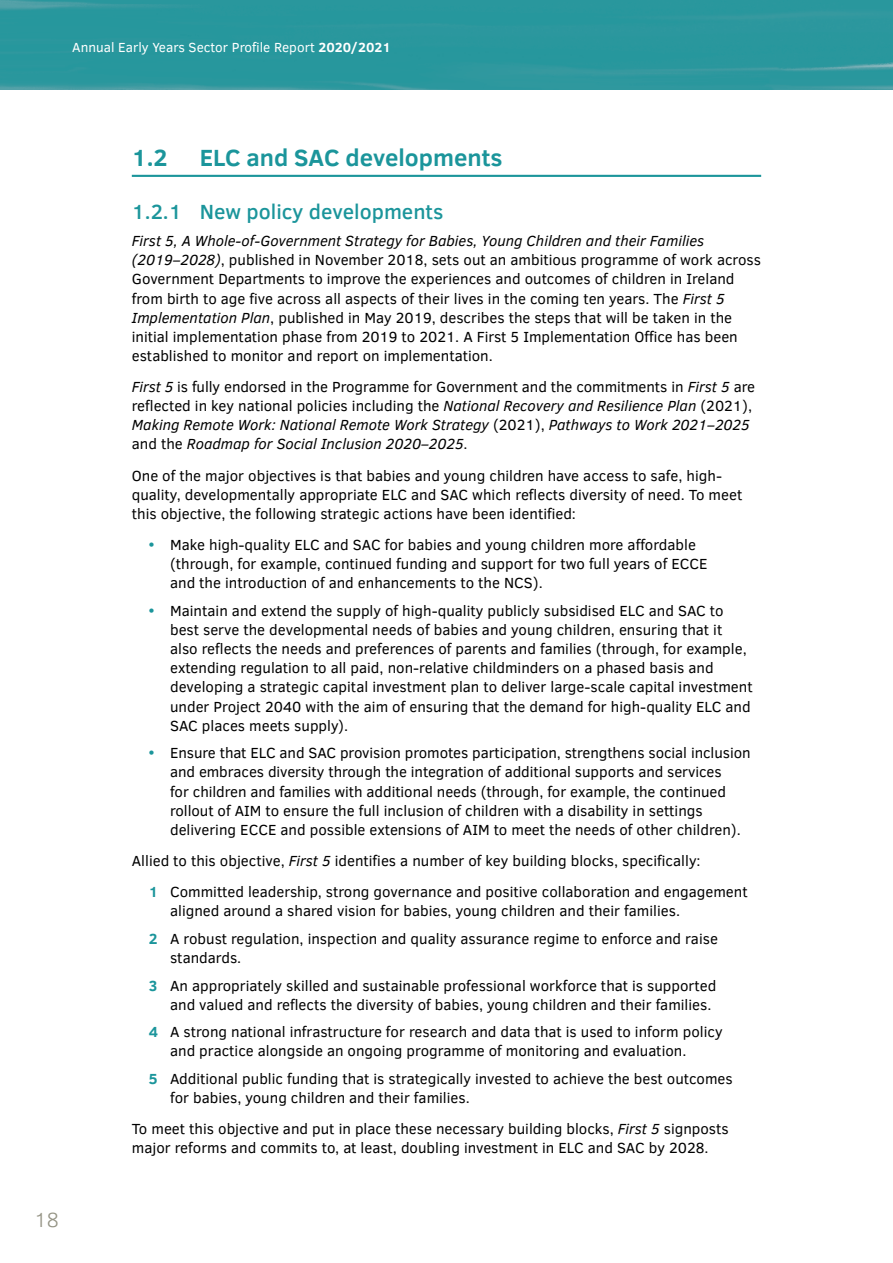
<style>
.page{position:relative;width:893px;height:1263px;background:#fff}
.page>*{position:absolute;margin:0;border:0;box-sizing:border-box;transform-origin:0 0}
.t1{font:700 24px "Clear Sans";color:#1b959b}
.t2{font:500 21px "Clear Sans";color:#1b959b}
.t3{font:300 21px "Clear Sans";color:#959485}
.Bullets{font:15px/19.2px "Clear Sans";color:#000}
.Body{font:15px/19.2px "Clear Sans";color:#000}
.Body-2{font:italic 15px/19.2px "Clear Sans";color:#000}
.t4{font:13.5px "Clear Sans";color:#fff}
.s1{font-weight:700}
.s2{font-style:italic}
.s3{font-style:normal}
.s4{font-weight:700;color:#1b959b}
</style>
<div class="page">
<img style="left:0;top:0;width:892px;height:89px">
<hr style="left:132px;top:175px;width:629px;height:2px;background:#1b959b">
<p class="t4" style="left:72px;top:39px;width:320px">Annual Early Years Sector Profile Report <span class="s1">2020/2021</span></p>
<h2 class="t3" style="left:34px;top:1206px;width:26px">18</h2>
<p class="t1" style="left:132px;top:140px;width:37px">1.2</p>
<p class="t1" style="left:200px;top:140px;width:304px">ELC and SAC developments</p>
<p class="t2" style="left:132px;top:197px;width:313px">1.2.1 New policy developments</p>
<p class="Body" style="left:132px;top:231px;width:631px"><span class="s2">First 5, A Whole-of-Government Strategy for Babies, Young Children and their Families (2019–2028)</span>, published in November 2018, sets out an ambitious programme of work across Government Departments to improve the experiences and outcomes of children in Ireland from birth to age five across all aspects of their lives in the coming ten years. The <span class="s2">First 5<br>Implementation Plan</span>, published in May 2019, describes the steps that will be taken in the initial implementation phase from 2019 to 2021. A First 5 Implementation Office has been established to monitor and report on implementation.</p>
<p class="Body-2" style="left:132px;top:377px;width:625px">First 5 <span class="s3">is fully endorsed in the Programme for Government and the commitments in</span> First 5 <span class="s3">are reflected in key national policies including the</span> National Recovery and Resilience Plan <span class="s3">(2021), </span>Making Remote Work: National Remote Work Strategy <span class="s3">(2021),</span> Pathways to Work 2021–2025 <span class="s3">and the</span> Roadmap for Social Inclusion 2020–2025<span class="s3">.</span></p>
<p class="Body" style="left:132px;top:466px;width:612px">One of the major objectives is that babies and young children have access to safe, high&shy;quality, developmentally appropriate ELC and SAC which reflects diversity of need. To meet this objective, the following strategic actions have been identified:</p>
<p class="Bullets" style="left:170px;top:535px;width:539px;text-indent:-21px"><span class="s4">•</span> Make high-quality ELC and SAC for babies and young children more affordable (through, for example, continued funding and support for two full years of ECCE and the introduction of and enhancements to the NCS).</p>
<p class="Bullets" style="left:170px;top:601px;width:584px;text-indent:-21px"><span class="s4">•</span> Maintain and extend the supply of high-quality publicly subsidised ELC and SAC to best serve the developmental needs of babies and young children, ensuring that it also reflects the needs and preferences of parents and families (through, for example, extending regulation to all paid, non-relative childminders on a phased basis and developing a strategic capital investment plan to deliver large-scale capital investment under Project 2040 with the aim of ensuring that the demand for high-quality ELC and SAC places meets supply).</p>
<p class="Bullets" style="left:170px;top:743px;width:582px;text-indent:-21px"><span class="s4">•</span> Ensure that ELC and SAC provision promotes participation, strengthens social inclusion and embraces diversity through the integration of additional supports and services<br>for children and families with additional needs (through, for example, the continued rollout of AIM to ensure the full inclusion of children with a disability in settings delivering ECCE and possible extensions of AIM to meet the needs of other children).</p>
<p class="Body" style="left:132px;top:851px;width:570px">Allied to this objective, <span class="s2">First 5</span> identifies a number of key building blocks, specifically:</p>
<p class="Bullets" style="left:170px;top:882px;width:579px;text-indent:-21px"><span class="s4">1</span> Committed leadership, strong governance and positive collaboration and engagement aligned around a shared vision for babies, young children and their families.</p>
<p class="Bullets" style="left:170px;top:929px;width:549px;text-indent:-21px"><span class="s4">2</span> A robust regulation, inspection and quality assurance regime to enforce and raise standards.</p>
<p class="Bullets" style="left:170px;top:976px;width:548px;text-indent:-21px"><span class="s4">3</span> An appropriately skilled and sustainable professional workforce that is supported and valued and reflects the diversity of babies, young children and their families.</p>
<p class="Bullets" style="left:170px;top:1022px;width:554px;text-indent:-21px"><span class="s4">4</span> A strong national infrastructure for research and data that is used to inform policy and practice alongside an ongoing programme of monitoring and evaluation.</p>
<p class="Bullets" style="left:170px;top:1069px;width:564px;text-indent:-21px"><span class="s4">5</span> Additional public funding that is strategically invested to achieve the best outcomes for babies, young children and their families.</p>
<p class="Body" style="left:132px;top:1119px;width:598px">To meet this objective and put in place these necessary building blocks, <span class="s2">First 5</span> signposts major reforms and commits to, at least, doubling investment in ELC and SAC by 2028.</p>
</div>
